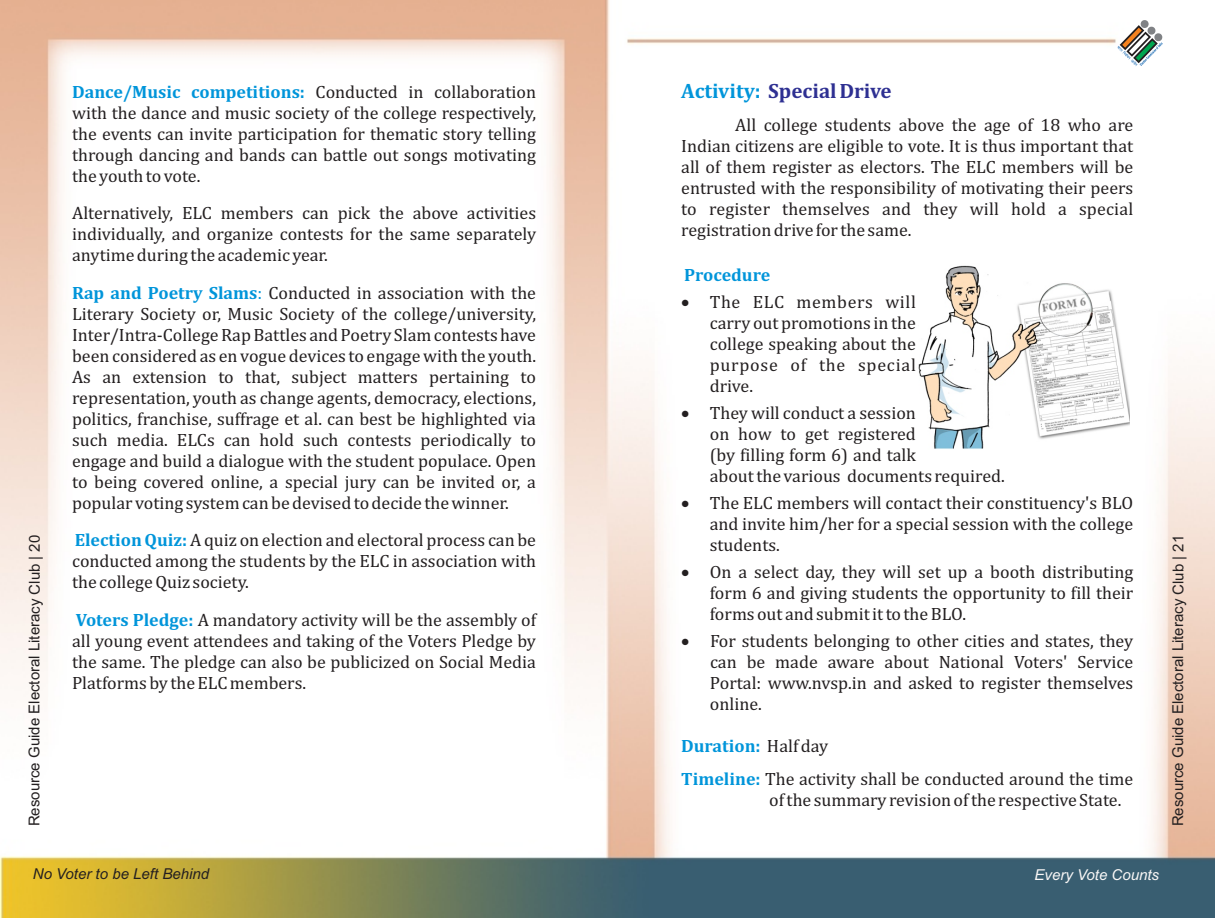
<style>
.page{position:relative;width:1215px;height:918px;background:#fff}
.page>*{position:absolute;margin:0;border:0;box-sizing:border-box;transform-origin:0 0}
.t1{font:700 21px "Cambria";color:#2e3092}
.t2{font:18px/21px "Cambria";color:#231f20;text-align:justify}
.t3{font:700 18px "Cambria";color:#0095da}
.t4{font:15px "Arial";color:#231f20}
.t5{font:italic 15px "Arial";color:#231f20}
.t6{font:italic 15px "Arial";color:#faf8f7}
.s1{color:#0095da}
.s2{font-weight:700;color:#0095da}
</style>
<div class="page">
<img style="left:0;top:0;width:1215px;height:918px">
<img style="left:911px;top:255px;width:219px;height:195px">
<svg style="left:1118px;top:20px;width:45px;height:46px"></svg>
<p class="t1" style="left:681px;top:82px;width:212px"><span class="s1">Activity:</span> Special Drive</p>
<p class="t2" style="left:681px;top:116px;width:454px;text-indent:54px">All college students above the age of 18 who are Indian citizens are eligible to vote. It is thus important that all of them register as electors. The ELC members will be entrusted with the responsibility of motivating their peers to register themselves and they will hold a special registration drive for the same.</p>
<p class="t3" style="left:684px;top:267px;width:88px">Procedure</p>
<p class="t2" style="left:710px;top:293px;width:208px;text-indent:-29px">• The ELC members will carry out promotions in the college speaking about the purpose of the special drive.</p>
<p class="t2" style="left:710px;top:404px;width:297px;text-align:left;text-indent:-29px">• They will conduct a session<br>on how to get registered<br>(by filling form 6) and talk<br>about the various documents required.</p>
<p class="t2" style="left:710px;top:494px;width:425px;text-indent:-29px">• The ELC members will contact their constituency's BLO and invite him/her for a special session with the college students.</p>
<p class="t2" style="left:710px;top:563px;width:425px;text-indent:-29px">• On a select day, they will set up a booth distributing form 6 and giving students the opportunity to fill their forms out and submit it to the BLO.</p>
<p class="t2" style="left:710px;top:632px;width:425px;text-indent:-29px">• For students belonging to other cities and states, they can be made aware about National Voters' Service Portal: www.nvsp.in and asked to register themselves online.</p>
<p class="t2" style="left:681px;top:731px;width:454px;line-height:33px"><span class="s2">Duration:</span> Half day<br><span class="s2">Timeline:</span> The activity shall be conducted around the time</p>
<p class="t2" style="left:769px;top:791px;width:354px">of the summary revision of the respective State.</p>
<p class="t2" style="left:72px;top:82px;width:466px"><span class="s2">Dance/Music competitions:</span> Conducted in collaboration with the dance and music society of the college respectively, the events can invite participation for thematic story telling through dancing and bands can battle out songs motivating the youth to vote.</p>
<p class="t2" style="left:72px;top:204px;width:465px">Alternatively, ELC members can pick the above activities individually, and organize contests for the same separately anytime during the academic year.</p>
<p class="t2" style="left:72px;top:283px;width:466px"><span class="s2">Rap and Poetry Slams</span><span class="s1">:</span> Conducted in association with the Literary Society or, Music Society of the college/university, Inter/Intra-College Rap Battles and Poetry Slam contests have been considered as en vogue devices to engage with the youth.<br>As an extension to that, subject matters pertaining to representation, youth as change agents, democracy, elections, politics, franchise, suffrage et al. can best be highlighted via such media. ELCs can hold such contests periodically to engage and build a dialogue with the student populace. Open to being covered online, a special jury can be invited or, a popular voting system can be devised to decide the winner.</p>
<p class="t2" style="left:72px;top:531px;width:465px"><span class="s2">Election Quiz:</span> A quiz on election and electoral process can be conducted among the students by the ELC in association with the college Quiz society.</p>
<p class="t2" style="left:72px;top:610px;width:466px"><span class="s2">Voters Pledge:</span> A mandatory activity will be the assembly of all young event attendees and taking of the Voters Pledge by the same. The pledge can also be publicized on Social Media Platforms by the ELC members.</p>
<p class="t4" style="left:29px;top:826px;width:293px;rotate:-90deg">Resource Guide Electoral Literacy Club | 20</p>
<p class="t4" style="left:1172px;top:826px;width:293px;rotate:-90deg">Resource Guide Electoral Literacy Club | 21</p>
<p class="t5" style="left:33px;top:868px;width:178px">No Voter to be Left Behind</p>
<p class="t6" style="left:1035px;top:869px;width:126px">Every Vote Counts</p>
</div>
